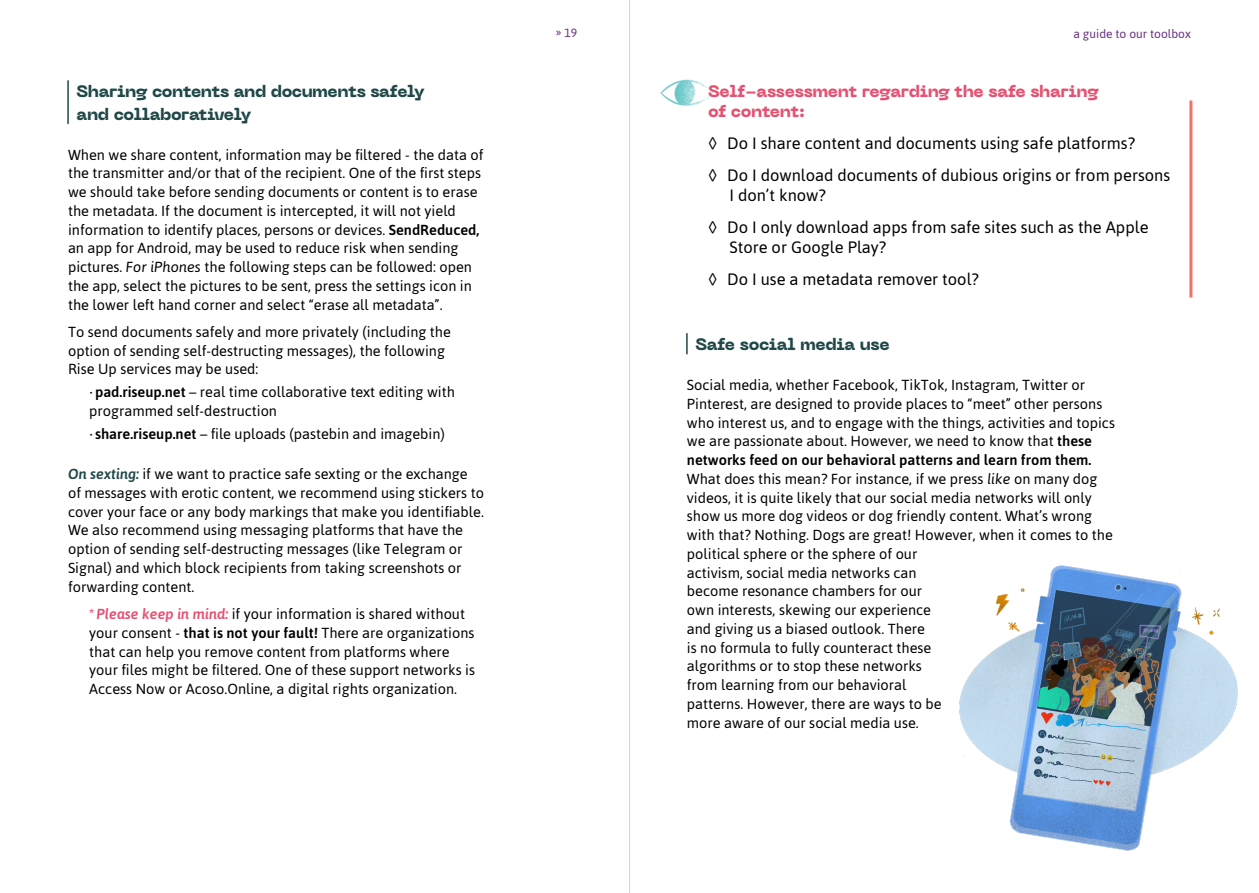
<style>
.page{position:relative;width:1259px;height:893px;background:#fff}
.page>*{position:absolute;margin:0;border:0;box-sizing:border-box;transform-origin:0 0}
.t1{font:16.5px/19.5px "Asap";color:#000}
.t2{font:800 16.5px/22.5px "Neue Machina";letter-spacing:-.02em;color:#204848}
.Evaluacion{font:800 16.5px/19.8px "Neue Machina";letter-spacing:-.02em;color:#e65172}
._01___Textos_Cuerpo{font:14.55px/18.8px "Asap";color:#000}
.Tablas_-_Cuerpo_Txt{font:12px "Asap";color:#692f7f}
.s1{font-weight:500}
.s2{font-style:italic}
.s3{font-weight:500;font-style:italic;color:#204848}
.s4{font-weight:500;font-style:italic;color:#e65172}
</style>
<div class="page">
<img style="left:960px;top:565px;width:277px;height:285px">
<hr style="left:629px;top:0;width:1px;height:893px;background:#65c7c9">
<hr style="left:67px;top:81px;width:2px;height:42px;background:#204848">
<hr style="left:1189px;top:101px;width:3px;height:196px;background:#f27267">
<svg style="left:686px;top:334px;width:1px;height:20px"></svg>
<img style="left:661px;top:80px;width:51px;height:25px">
<h3 class="t2" style="left:77px;top:81px;width:350px">Sharing contents and documents safely and collaboratively</h3>
<p class="_01___Textos_Cuerpo" style="left:68px;top:145px;width:417px">When we share content, information may be filtered - the data of the transmitter and/or that of the recipient. One of the first steps we should take before sending documents or content is to erase the metadata. If the document is intercepted, it will not yield information to identify places, persons or devices. <span class="s1">SendReduced, </span>an app for Android, may be used to reduce risk when sending pictures. <span class="s2">For iPhones</span> the following steps can be followed: open the app, select the pictures to be sent, press the settings icon in the lower left hand corner and select “erase all metadata”.</p>
<p class="_01___Textos_Cuerpo" style="left:68px;top:322px;width:384px">To send documents safely and more privately (including the option of sending self-destructing messages), the following<br>Rise Up services may be used:</p>
<p class="_01___Textos_Cuerpo" style="left:89px;top:382px;width:367px"><span class="s1">·pad.riseup.net</span> – real time collaborative text editing with programmed self-destruction</p>
<p class="_01___Textos_Cuerpo" style="left:89px;top:424px;width:357px"><span class="s1">· share.riseup.net</span> – file uploads (pastebin and imagebin)</p>
<p class="_01___Textos_Cuerpo" style="left:68px;top:464px;width:417px"><span class="s3">On sexting:</span> if we want to practice safe sexting or the exchange of messages with erotic content, we recommend using stickers to cover your face or any body markings that make you identifiable.<br>We also recommend using messaging platforms that have the option of sending self-destructing messages (like Telegram or Signal) and which block recipients from taking screenshots or forwarding content.</p>
<p class="_01___Textos_Cuerpo" style="left:89px;top:604px;width:387px"><span class="s4">*Please keep in mind:</span> if your information is shared without your consent - <span class="s1">that is not your fault!</span> There are organizations that can help you remove content from platforms where your files might be filtered. One of these support networks is Access Now or Acoso.Online, a digital rights organization.</p>
<p class="Tablas_-_Cuerpo_Txt" style="left:556px;top:24px;width:23px">» 19</p>
<p class="Tablas_-_Cuerpo_Txt" style="left:1073px;top:26px;width:119px">a guide to our toolbox</p>
<p class="Evaluacion" style="left:708px;top:82px;width:392px">Self-assessment regarding the safe sharing of content:</p>
<p class="t1" style="left:708px;top:133px;width:428px">◊ Do I share content and documents using safe platforms?</p>
<p class="t1" style="left:729px;top:165px;width:442px;text-indent:-21px">◊ Do I download documents of dubious origins or from persons<br>I don’t know?</p>
<p class="t1" style="left:729px;top:217px;width:421px;text-indent:-21px">◊ Do I only download apps from safe sites such as the Apple<br>Store or Google Play?</p>
<p class="t1" style="left:708px;top:269px;width:272px">◊ Do I use a metadata remover tool?</p>
<h3 class="t2" style="left:695px;top:334px;width:196px">Safe social media use</h3>
<p class="_01___Textos_Cuerpo" style="left:687px;top:375px;width:429px">Social media, whether Facebook, TikTok, Instagram, Twitter or Pinterest, are designed to provide places to “meet” other persons who interest us, and to engage with the things, activities and topics we are passionate about. However, we need to know that <span class="s1">these networks feed on our behavioral patterns and learn from them.<br></span>What does this mean? For instance, if we press <span class="s2">like</span> on many dog videos, it is quite likely that our social media networks will only show us more dog videos or dog friendly content. What’s wrong with that? Nothing. Dogs are great! However, when it comes to the political sphere or the sphere of our<br>activism, social media networks can<br>become resonance chambers for our<br>own interests, skewing our experience<br>and giving us a biased outlook. There<br>is no formula to fully counteract these<br>algorithms or to stop these networks<br>from learning from our behavioral<br>patterns. However, there are ways to be<br>more aware of our social media use.</p>
</div>
